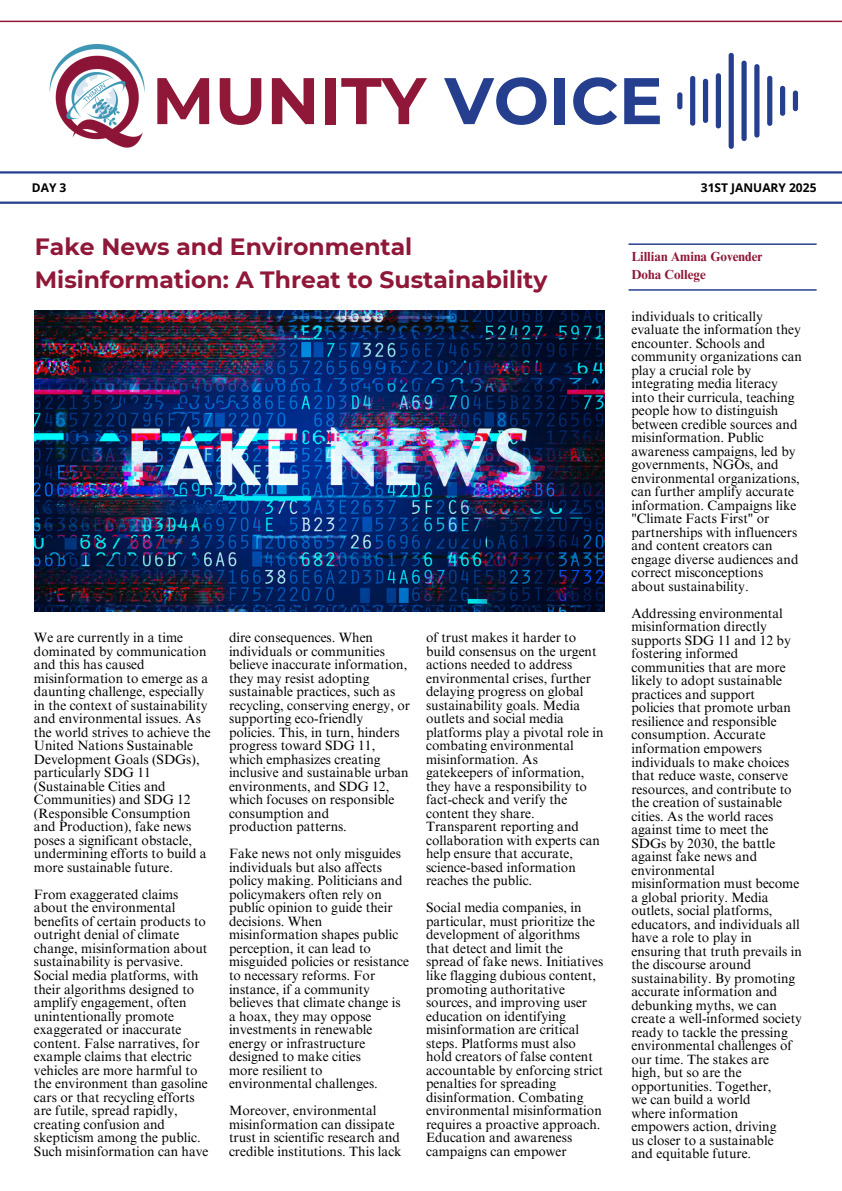
<style>
.page{position:relative;width:842px;height:1191px;background:#fff}
.page>*{position:absolute;margin:0;border:0;box-sizing:border-box;transform-origin:0 0}
.t1{font:700 65.7px "Montserrat";color:#8f1838}
.t2{font:700 23.5px/32.2px "Montserrat";color:#8f1838}
.t3{font:13.5px/13.5px "Times NRMT Pro";color:#000}
.t4{font:700 13.1px/18px "Times NRMT Pro";color:#8f1838}
.t5{font:700 12px "Open Sans";color:#000}
.s1{color:#253f8e}
</style>
<div class="page">
<hr style="left:628px;top:243px;width:189px;height:2px;background:#253f8e">
<hr style="left:628px;top:289px;width:189px;height:2px;background:#253f8e">
<hr style="left:0;top:21px;width:842px;height:1px;background:#8f1838">
<hr style="left:0;top:171px;width:842px;height:2px;background:#253f8e">
<img style="left:49px;top:44px;width:96px;height:104px">
<hr style="left:0;top:201px;width:842px;height:3px;background:#253f8e">
<div style="left:677px;top:92px;width:5px;height:17px;background:#253f8e;border-radius:3px"></div>
<div style="left:690px;top:76px;width:5px;height:50px;background:#253f8e;border-radius:3px"></div>
<div style="left:703px;top:79px;width:5px;height:44px;background:#253f8e;border-radius:3px"></div>
<div style="left:716px;top:73px;width:5px;height:55px;background:#253f8e;border-radius:3px"></div>
<div style="left:729px;top:53px;width:5px;height:96px;background:#253f8e;border-radius:3px"></div>
<div style="left:741px;top:61px;width:6px;height:80px;background:#253f8e;border-radius:3px"></div>
<div style="left:754px;top:64px;width:5px;height:73px;background:#253f8e;border-radius:3px"></div>
<div style="left:767px;top:76px;width:5px;height:50px;background:#253f8e;border-radius:3px"></div>
<div style="left:780px;top:86px;width:5px;height:30px;background:#253f8e;border-radius:3px"></div>
<div style="left:793px;top:90px;width:5px;height:21px;background:#253f8e;border-radius:3px"></div>
<img style="left:35px;top:310px;width:569px;height:301px">
<p class="t1" style="left:152px;top:60px;width:512px">MUNITY <span class="s1">VOICE</span></p>
<h4 class="t5" style="left:32px;top:179px;width:36px">DAY 3</h4>
<h4 class="t5" style="left:701px;top:179px;width:117px">31ST JANUARY 2025</h4>
<p class="t2" style="left:35px;top:231px;width:514px">Fake News and Environmental<br>Misinformation: A Threat to Sustainability</p>
<p class="t3" style="left:34px;top:632px;width:178px">We are currently in a time dominated by communication and this has caused misinformation to emerge as a daunting challenge, especially in the context of sustainability and environmental issues. As the world strives to achieve the<br>United Nations Sustainable<br>Development Goals (SDGs), particularly SDG 11 (Sustainable Cities and<br>Communities) and SDG 12 (Responsible Consumption and Production), fake news poses a significant obstacle, undermining efforts to build a more sustainable future.</p>
<h1 class="t3" style="left:34px;top:889px;width:176px">From exaggerated claims about the environmental benefits of certain products to outright denial of climate change, misinformation about sustainability is pervasive.<br>Social media platforms, with their algorithms designed to amplify engagement, often unintentionally promote exaggerated or inaccurate content. False narratives, for example claims that electric vehicles are more harmful to the environment than gasoline cars or that recycling efforts are futile, spread rapidly, creating confusion and skepticism among the public.<br>Such misinformation can have</h1>
<p class="t3" style="left:229px;top:632px;width:183px">dire consequences. When individuals or communities believe inaccurate information, they may resist adopting sustainable practices, such as recycling, conserving energy, or supporting eco-friendly policies. This, in turn, hinders progress toward SDG 11, which emphasizes creating inclusive and sustainable urban environments, and SDG 12, which focuses on responsible consumption and<br>production patterns.</p>
<p class="t3" style="left:229px;top:848px;width:182px">Fake news not only misguides individuals but also affects policy making. Politicians and policymakers often rely on public opinion to guide their decisions. When misinformation shapes public perception, it can lead to misguided policies or resistance to necessary reforms. For instance, if a community believes that climate change is a hoax, they may oppose investments in renewable energy or infrastructure designed to make cities<br>more resilient to environmental challenges.</p>
<p class="t3" style="left:229px;top:1105px;width:174px">Moreover, environmental misinformation can dissipate trust in scientific research and credible institutions. This lack</p>
<p class="t3" style="left:426px;top:632px;width:179px">of trust makes it harder to build consensus on the urgent actions needed to address environmental crises, further delaying progress on global sustainability goals. Media outlets and social media platforms play a pivotal role in combating environmental misinformation. As gatekeepers of information, they have a responsibility to fact-check and verify the content they share.<br>Transparent reporting and collaboration with experts can help ensure that accurate, science-based information reaches the public.</p>
<p class="t3" style="left:426px;top:902px;width:179px">Social media companies, in particular, must prioritize the development of algorithms that detect and limit the spread of fake news. Initiatives like flagging dubious content, promoting authoritative sources, and improving user education on identifying misinformation are critical steps. Platforms must also hold creators of false content accountable by enforcing strict penalties for spreading disinformation. Combating environmental misinformation requires a proactive approach.<br>Education and awareness campaigns can empower</p>
<h2 class="t4" style="left:631px;top:249px;width:133px">Lillian Amina Govender<br>Doha College</h2>
<h3 class="t3" style="left:631px;top:311px;width:172px">individuals to critically evaluate the information they encounter. Schools and community organizations can play a crucial role by integrating media literacy into their curricula, teaching people how to distinguish between credible sources and misinformation. Public awareness campaigns, led by governments, NGOs, and environmental organizations, can further amplify accurate information. Campaigns like "Climate Facts First" or partnerships with influencers and content creators can engage diverse audiences and correct misconceptions<br>about sustainability.</h3>
<p class="t3" style="left:631px;top:608px;width:172px">Addressing environmental misinformation directly supports SDG 11 and 12 by fostering informed communities that are more likely to adopt sustainable practices and support<br>policies that promote urban resilience and responsible consumption. Accurate information empowers individuals to make choices that reduce waste, conserve resources, and contribute to the creation of sustainable cities. As the world races against time to meet the<br>SDGs by 2030, the battle against fake news and environmental misinformation must become a global priority. Media outlets, social platforms, educators, and individuals all have a role to play in ensuring that truth prevails in the discourse around sustainability. By promoting accurate information and debunking myths, we can create a well-informed society ready to tackle the pressing environmental challenges of our time. The stakes are<br>high, but so are the opportunities. Together,<br>we can build a world<br>where information<br>empowers action, driving<br>us closer to a sustainable</p>
<p class="t3" style="left:631px;top:1148px;width:121px">and equitable future.</p>
</div>
